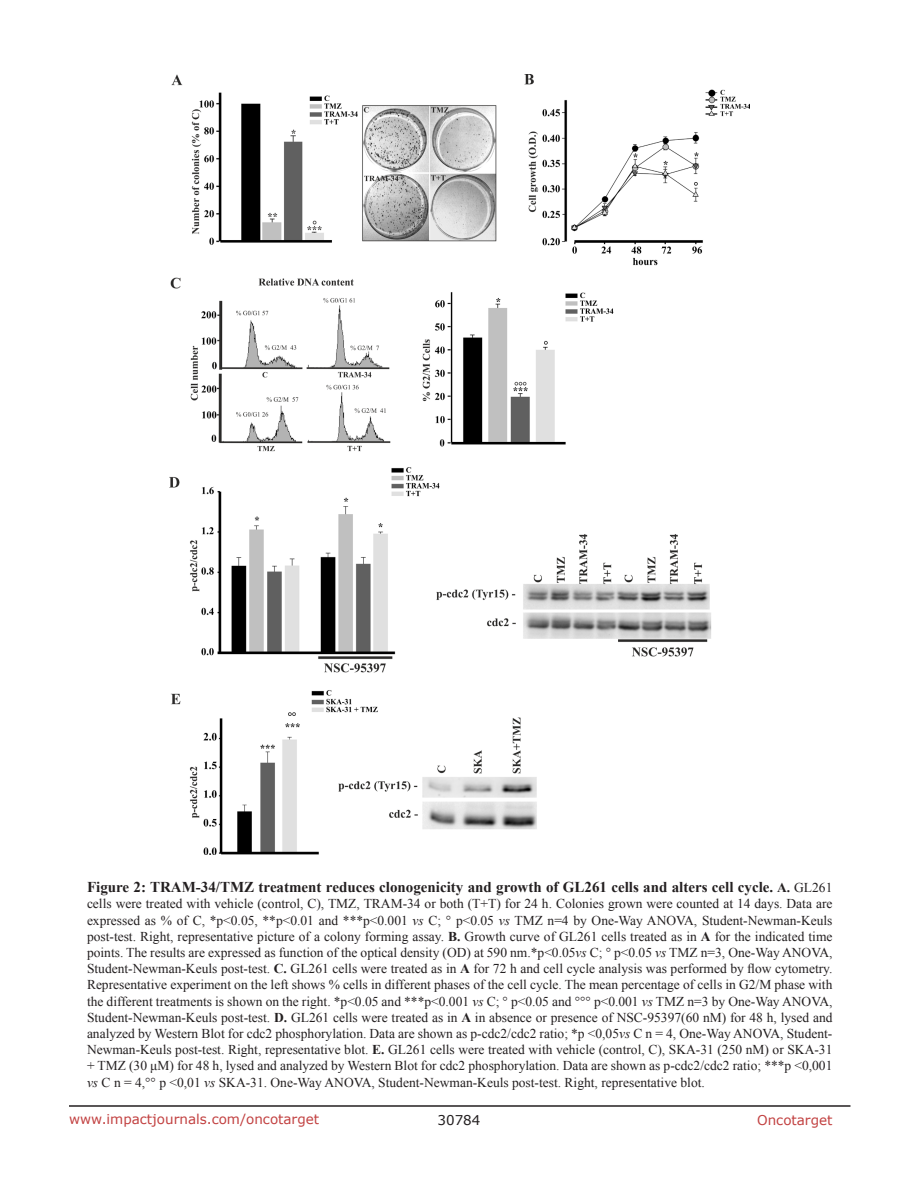
<style>
.page{position:relative;width:918px;height:1188px;background:#fff}
.page>*{position:absolute;margin:0;border:0;box-sizing:border-box;transform-origin:0 0}
.figuretext{font:700 15px "Times New Roman";color:#231f20}
.figuretext-2{font:13.5px/16.2px "Times New Roman";color:#231f20;text-align:justify}
.t1{font:13.5px "Verdana";color:#c24141}
.t2{font:13.5px "Verdana";color:#231f20}
.s1{font-size:13.5px}
.s2{font-weight:400;font-size:13.5px}
.s3{font-style:italic}
.s4{font-weight:700}
</style>
<div class="page">
<hr style="left:69px;top:1105px;width:781px;height:2px;background:#231f20">
<img style="left:170px;top:74px;width:580px;height:781px">
<p class="figuretext" style="left:87px;top:877px;width:747px">Figure 2: TRAM-34/TMZ treatment reduces clonogenicity and growth of GL261 cells and alters cell cycle. <span class="s1">A.</span> <span class="s2">GL261</span></p>
<p class="figuretext-2" style="left:87px;top:896px;width:747px">cells were treated with vehicle (control, C), TMZ, TRAM-34 or both (T+T) for 24 h. Colonies grown were counted at 14 days. Data are expressed as % of C, *p&lt;0.05, **p&lt;0.01 and ***p&lt;0.001 <span class="s3">vs</span> C; ° p&lt;0.05 <span class="s3">vs</span> TMZ n=4 by One-Way ANOVA, Student-Newman-Keuls post-test. Right, representative picture of a colony forming assay. <span class="s4">B.</span> Growth curve of GL261 cells treated as in <span class="s4">A</span> for the indicated time points. The results are expressed as function of the optical density (OD) at 590 nm.*p&lt;0.05<span class="s3">vs</span> C; ° p&lt;0.05 <span class="s3">vs</span> TMZ n=3, One-Way ANOVA, Student-Newman-Keuls post-test. <span class="s4">C.</span> GL261 cells were treated as in <span class="s4">A</span> for 72 h and cell cycle analysis was performed by flow cytometry.<br>Representative experiment on the left shows % cells in different phases of the cell cycle. The mean percentage of cells in G2/M phase with the different treatments is shown on the right. *p&lt;0.05 and ***p&lt;0.001 <span class="s3">vs</span> C; ° p&lt;0.05 and °°° p&lt;0.001 <span class="s3">vs</span> TMZ n=3 by One-Way ANOVA, Student-Newman-Keuls post-test. <span class="s4">D.</span> GL261 cells were treated as in <span class="s4">A</span> in absence or presence of NSC-95397(60 nM) for 48 h, lysed and analyzed by Western Blot for cdc2 phosphorylation. Data are shown as p-cdc2/cdc2 ratio; *p &lt;0,05<span class="s3">vs</span> C n = 4, One-Way ANOVA, Student-Newman-Keuls post-test. Right, representative blot. <span class="s4">E.</span> GL261 cells were treated with vehicle (control, C), SKA-31 (250 nM) or SKA-31 + TMZ (30 μM) for 48 h, lysed and analyzed by Western Blot for cdc2 phosphorylation. Data are shown as p-cdc2/cdc2 ratio; ***p &lt;0,001 <span class="s3">vs</span> C n = 4,°° p &lt;0,01 <span class="s3">vs</span> SKA-31. One-Way ANOVA, Student-Newman-Keuls post-test. Right, representative blot.</p>
<p class="t1" style="left:69px;top:1110px;width:252px">www.impactjournals.com/oncotarget</p>
<p class="t2" style="left:438px;top:1111px;width:44px">30784</p>
<p class="t1" style="left:757px;top:1111px;width:77px">Oncotarget</p>
</div>
